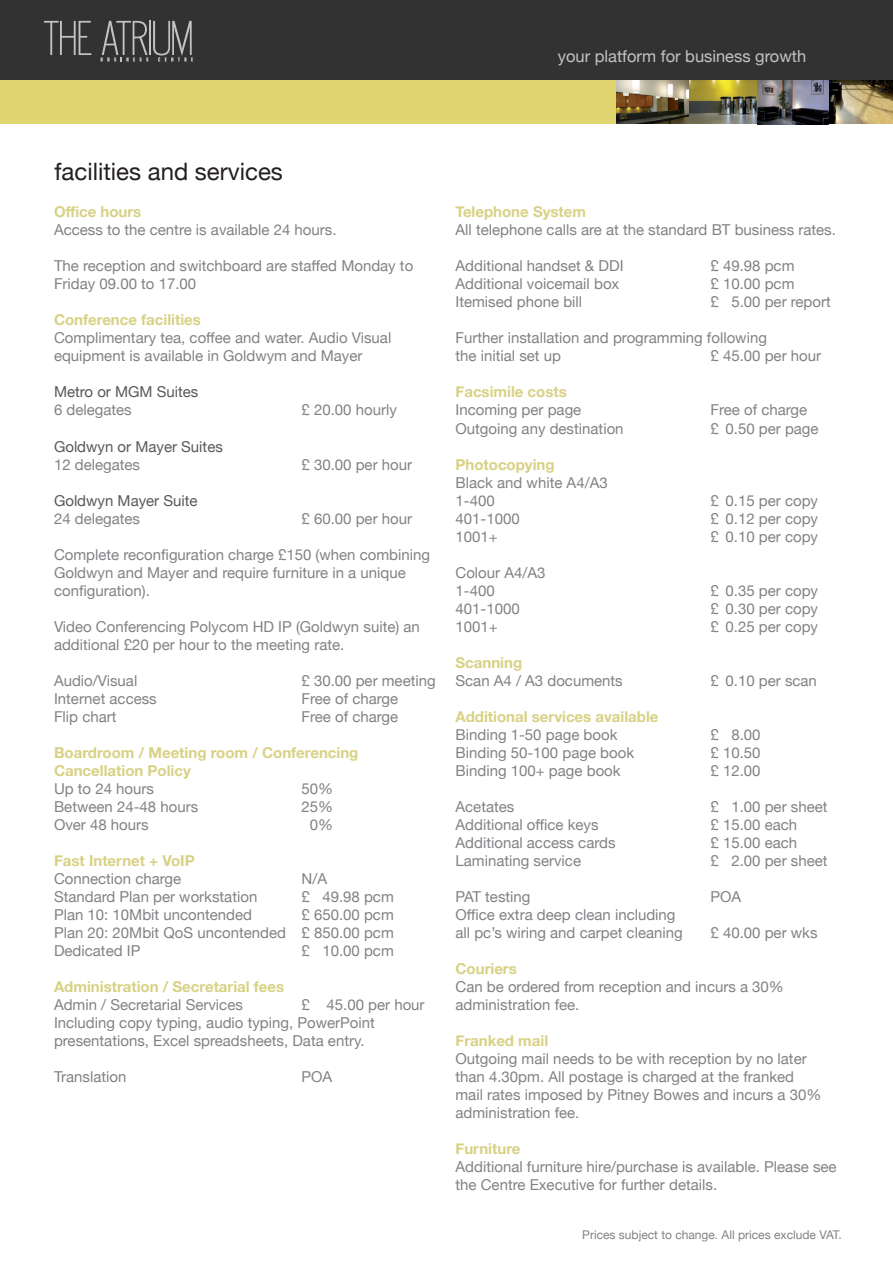
<style>
.page{position:relative;width:893px;height:1263px;background:#fff}
.page>*{position:absolute;margin:0;border:0;box-sizing:border-box;transform-origin:0 0}
.t1{font:24px "Helvetica Neue";color:#231f20}
.t2{font:16.5px "Helvetica Neue";color:#c2c3c6}
.t3{font:15px/18px "Helvetica Neue";color:#808285}
.t4{font:700 15px/18px "Helvetica Neue";color:#d8d184}
.t5{font:15px "Helvetica Neue";color:#57585a}
.t6{font:12px "Helvetica Neue";color:#808285}
</style>
<div class="page">
<div style="left:0;top:2px;width:892px;height:122px;background:#e0d56f"></div>
<img style="left:617px;top:77px;width:276px;height:47px">
<div style="left:0;top:0;width:892px;height:79px;background:#333233"></div>
<svg style="left:44px;top:21px;width:47px;height:34px"></svg>
<svg style="left:101px;top:21px;width:92px;height:41px"></svg>
<p class="t2" style="left:558px;top:44px;width:250px">your platform for business growth</p>
<h1 class="t1" style="left:54px;top:154px;width:230px">facilities and services</h1>
<p class="t4" style="left:54px;top:203px;width:89px">Office hours</p>
<p class="t3" style="left:54px;top:222px;width:284px">Access to the centre is available 24 hours.</p>
<p class="t3" style="left:54px;top:258px;width:361px">The reception and switchboard are staffed Monday to<br>Friday 09.00 to 17.00</p>
<p class="t4" style="left:54px;top:311px;width:148px">Conference facilities</p>
<p class="t3" style="left:54px;top:330px;width:339px">Complimentary tea, coffee and water. Audio Visual equipment is available in Goldwym and Mayer</p>
<p class="t5" style="left:54px;top:381px;width:146px">Metro or MGM Suites</p>
<p class="t3" style="left:54px;top:402px;width:79px">6 delegates</p>
<p class="t3" style="left:302px;top:402px;width:97px">£ 20.00 hourly</p>
<p class="t5" style="left:54px;top:435px;width:170px">Goldwyn or Mayer Suites</p>
<p class="t3" style="left:54px;top:456px;width:88px">12 delegates</p>
<p class="t3" style="left:302px;top:456px;width:112px">£ 30.00 per hour</p>
<p class="t5" style="left:54px;top:489px;width:145px">Goldwyn Mayer Suite</p>
<p class="t3" style="left:54px;top:510px;width:88px">24 delegates</p>
<p class="t3" style="left:302px;top:510px;width:112px">£ 60.00 per hour</p>
<p class="t3" style="left:54px;top:546px;width:378px">Complete reconfiguration charge £150 (when combining<br>Goldwyn and Mayer and require furniture in a unique configuration).</p>
<p class="t3" style="left:54px;top:618px;width:367px">Video Conferencing Polycom HD IP (Goldwyn suite) an additional £20 per hour to the meeting rate.</p>
<p class="t3" style="left:54px;top:672px;width:85px">Audio/Visual</p>
<p class="t3" style="left:302px;top:672px;width:136px">£ 30.00 per meeting</p>
<p class="t3" style="left:54px;top:690px;width:104px">Internet access</p>
<p class="t3" style="left:302px;top:690px;width:98px">Free of charge</p>
<p class="t3" style="left:54px;top:708px;width:64px">Flip chart</p>
<p class="t3" style="left:302px;top:708px;width:98px">Free of charge</p>
<p class="t4" style="left:54px;top:743px;width:306px">Boardroom / Meeting room / Conferencing<br>Cancellation Policy</p>
<p class="t3" style="left:54px;top:780px;width:102px">Up to 24 hours</p>
<p class="t3" style="left:302px;top:780px;width:33px">50%</p>
<p class="t3" style="left:54px;top:798px;width:146px">Between 24-48 hours</p>
<p class="t3" style="left:302px;top:798px;width:33px">25%</p>
<p class="t3" style="left:54px;top:816px;width:96px">Over 48 hours</p>
<p class="t3" style="left:310px;top:816px;width:25px">0%</p>
<p class="t4" style="left:54px;top:851px;width:142px">Fast Internet + VoIP</p>
<p class="t3" style="left:54px;top:870px;width:129px">Connection charge</p>
<p class="t3" style="left:302px;top:870px;width:27px">N/A</p>
<p class="t3" style="left:54px;top:888px;width:205px">Standard Plan per workstation</p>
<p class="t3" style="left:302px;top:888px;width:94px">£ 49.98 pcm</p>
<p class="t3" style="left:54px;top:906px;width:200px">Plan 10: 10Mbit uncontended</p>
<p class="t3" style="left:54px;top:906px;width:341px;text-align:justify;text-indent:248px">£ 650.00 pcm Plan 20: 20Mbit QoS uncontended £ 850.00 pcm Dedicated IP</p>
<p class="t3" style="left:302px;top:942px;width:94px">£ 10.00 pcm</p>
<p class="t4" style="left:54px;top:977px;width:232px">Administration / Secretarial fees</p>
<p class="t3" style="left:54px;top:996px;width:190px">Admin / Secretarial Services</p>
<p class="t3" style="left:54px;top:996px;width:372px;text-indent:248px">£ 45.00 per hour<br>Including copy typing, audio typing, PowerPoint presentations, Excel spreadsheets, Data entry.</p>
<p class="t3" style="left:54px;top:1068px;width:74px">Translation</p>
<p class="t3" style="left:302px;top:1068px;width:32px">POA</p>
<p class="t4" style="left:455px;top:203px;width:132px">Telephone System</p>
<p class="t3" style="left:455px;top:222px;width:382px">All telephone calls are at the standard BT business rates.</p>
<p class="t3" style="left:455px;top:258px;width:170px">Additional handset &amp; DDI</p>
<p class="t3" style="left:710px;top:258px;width:85px">£ 49.98 pcm</p>
<p class="t3" style="left:455px;top:276px;width:165px">Additional voicemail box</p>
<p class="t3" style="left:710px;top:276px;width:85px">£ 10.00 pcm</p>
<p class="t3" style="left:455px;top:294px;width:128px">Itemised phone bill</p>
<p class="t3" style="left:710px;top:294px;width:122px">£ 5.00 per report</p>
<p class="t3" style="left:455px;top:330px;width:313px">Further installation and programming following the initial set up</p>
<p class="t3" style="left:710px;top:348px;width:112px">£ 45.00 per hour</p>
<p class="t4" style="left:455px;top:383px;width:113px">Facsimile costs</p>
<p class="t3" style="left:455px;top:402px;width:127px">Incoming per page</p>
<p class="t3" style="left:710px;top:402px;width:98px">Free of charge</p>
<p class="t3" style="left:455px;top:420px;width:170px">Outgoing any destination</p>
<p class="t3" style="left:710px;top:420px;width:110px">£ 0.50 per page</p>
<p class="t4" style="left:455px;top:455px;width:101px">Photocopying</p>
<p class="t3" style="left:455px;top:474px;width:154px">Black and white A4/A3<br>1-400</p>
<p class="t3" style="left:710px;top:492px;width:109px">£ 0.15 per copy</p>
<p class="t3" style="left:455px;top:510px;width:66px">401-1000</p>
<p class="t3" style="left:710px;top:510px;width:109px">£ 0.12 per copy</p>
<p class="t3" style="left:455px;top:528px;width:44px">1001+</p>
<p class="t3" style="left:710px;top:528px;width:109px">£ 0.10 per copy</p>
<p class="t3" style="left:455px;top:564px;width:91px">Colour A4/A3<br>1-400</p>
<p class="t3" style="left:710px;top:582px;width:109px">£ 0.35 per copy</p>
<p class="t3" style="left:455px;top:600px;width:66px">401-1000</p>
<p class="t3" style="left:710px;top:600px;width:109px">£ 0.30 per copy</p>
<p class="t3" style="left:455px;top:618px;width:44px">1001+</p>
<p class="t3" style="left:710px;top:618px;width:109px">£ 0.25 per copy</p>
<p class="t4" style="left:455px;top:653px;width:68px">Scanning</p>
<p class="t3" style="left:455px;top:672px;width:169px">Scan A4 / A3 documents</p>
<p class="t3" style="left:710px;top:672px;width:108px">£ 0.10 per scan</p>
<p class="t4" style="left:455px;top:707px;width:204px">Additional services available</p>
<p class="t3" style="left:455px;top:726px;width:163px">Binding 1-50 page book</p>
<p class="t3" style="left:710px;top:726px;width:52px">£ 8.00</p>
<p class="t3" style="left:455px;top:744px;width:180px">Binding 50-100 page book</p>
<p class="t3" style="left:710px;top:744px;width:52px">£ 10.50</p>
<p class="t3" style="left:455px;top:762px;width:167px">Binding 100+ page book</p>
<p class="t3" style="left:710px;top:762px;width:52px">£ 12.00</p>
<p class="t3" style="left:455px;top:798px;width:60px">Acetates</p>
<p class="t3" style="left:710px;top:798px;width:118px">£ 1.00 per sheet</p>
<p class="t3" style="left:455px;top:816px;width:145px">Additional office keys</p>
<p class="t3" style="left:710px;top:816px;width:88px">£ 15.00 each</p>
<p class="t3" style="left:455px;top:834px;width:162px">Additional access cards</p>
<p class="t3" style="left:710px;top:834px;width:88px">£ 15.00 each</p>
<p class="t3" style="left:455px;top:852px;width:127px">Laminating service</p>
<p class="t3" style="left:710px;top:852px;width:118px">£ 2.00 per sheet</p>
<p class="t3" style="left:455px;top:888px;width:77px">PAT testing</p>
<p class="t3" style="left:710px;top:888px;width:32px">POA</p>
<p class="t3" style="left:455px;top:906px;width:229px">Office extra deep clean including all pc’s wiring and carpet cleaning</p>
<p class="t3" style="left:710px;top:924px;width:108px">£ 40.00 per wks</p>
<p class="t4" style="left:455px;top:959px;width:63px">Couriers</p>
<p class="t3" style="left:455px;top:978px;width:330px">Can be ordered from reception and incurs a 30% administration fee.</p>
<p class="t4" style="left:455px;top:1031px;width:94px">Franked mail</p>
<p class="t3" style="left:455px;top:1050px;width:367px">Outgoing mail needs to be with reception by no later than 4.30pm. All postage is charged at the franked mail rates imposed by Pitney Bowes and incurs a 30% administration fee.</p>
<p class="t4" style="left:455px;top:1139px;width:67px">Furniture</p>
<p class="t3" style="left:455px;top:1158px;width:383px">Additional furniture hire/purchase is available. Please see the Centre Executive for further details.</p>
<p class="t6" style="left:582px;top:1226px;width:261px">Prices subject to change. All prices exclude VAT.</p>
</div>
